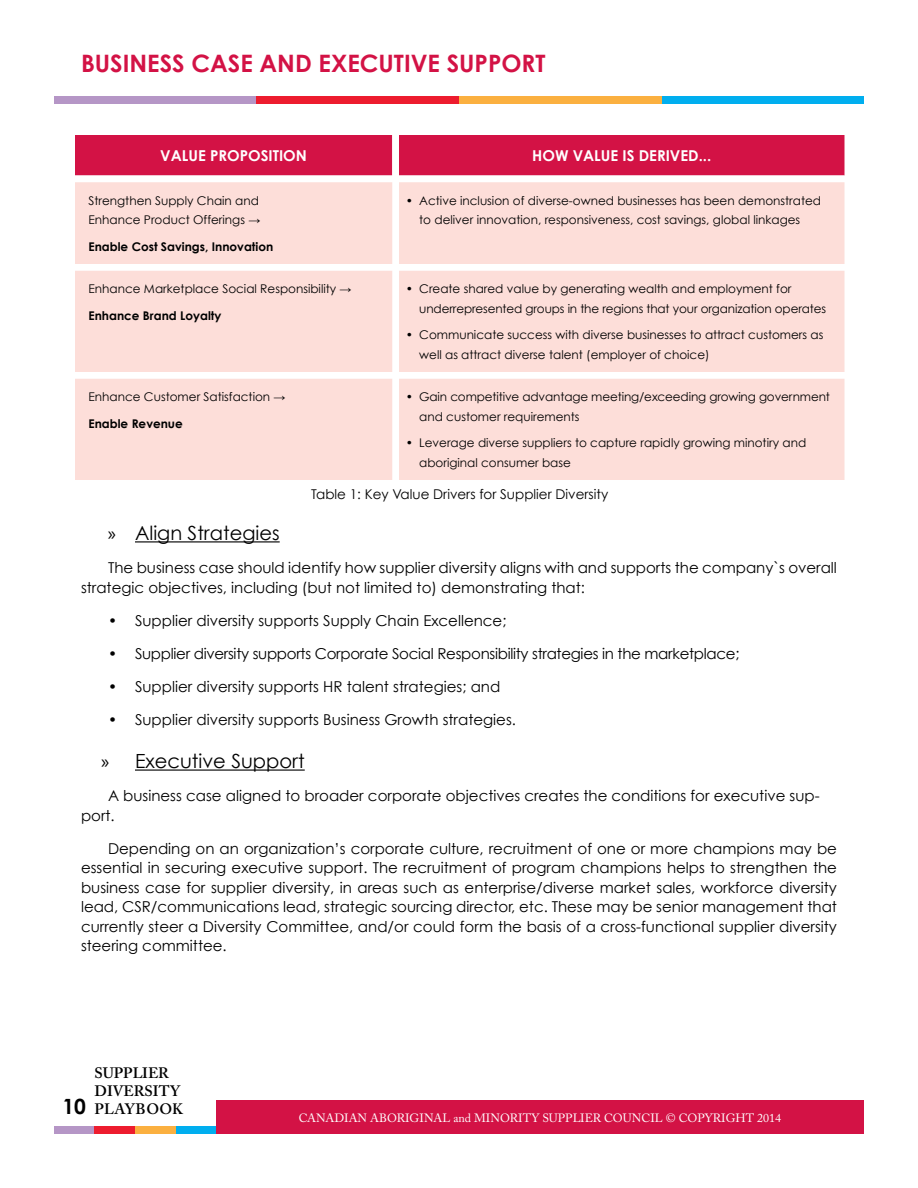
<style>
.page{position:relative;width:918px;height:1188px;background:#fff}
.page>*{position:absolute;margin:0;border:0;box-sizing:border-box;transform-origin:0 0}
.t1{font:700 24px "Century Gothic";color:#d31245}
.t2{font:19.5px "Century Gothic";color:#000}
.t3{font:15px/19.5px "Century Gothic";color:#000}
.t4{font:15px "Century Gothic";letter-spacing:-.02em;color:#000}
.t5{font:700 15px "Century Gothic";color:#fff}
.t6{font:600 15px "Adobe Caslon Pro";color:#000}
.t7{font:13.5px "Century Gothic";color:#000}
.t8{font:12px/19.5px "Century Gothic";color:#000}
.t9{font:12px "Adobe Caslon Pro";color:#fff}
.t10{font:700 12px "Century Gothic";color:#000}
.s1{font-family:"Arial"}
.s2{font-weight:700}
.s3{font-family:"Myriad Pro"}
.s4{font-family:"Century Gothic";font-weight:700;font-size:21px}
</style>
<div class="page">
<div style="left:176px;top:1126px;width:40px;height:8px;background:#00aeef"></div>
<div style="left:135px;top:1126px;width:40px;height:8px;background:#fbb040"></div>
<div style="left:54px;top:1126px;width:40px;height:8px;background:#b596c6"></div>
<div style="left:95px;top:1126px;width:40px;height:8px;background:#ed1c2e"></div>
<div style="left:216px;top:1100px;width:648px;height:34px;background:#d31245"></div>
<div style="left:75px;top:135px;width:769px;height:41px;background:#d31245"></div>
<div style="left:75px;top:182px;width:769px;height:298px;background:#fdded9"></div>
<hr style="left:135px;top:541px;width:145px;height:1px;background:#000">
<hr style="left:135px;top:770px;width:170px;height:1px;background:#000">
<div style="left:662px;top:96px;width:202px;height:8px;background:#00aeef"></div>
<div style="left:459px;top:96px;width:202px;height:8px;background:#fbb040"></div>
<div style="left:54px;top:96px;width:202px;height:8px;background:#b596c6"></div>
<div style="left:257px;top:96px;width:202px;height:8px;background:#ed1c2e"></div>
<h1 class="t1" style="left:81px;top:48px;width:43px">Business</h1>
<h1 class="t1" style="left:191px;top:48px;width:34px">Case</h1>
<h1 class="t1" style="left:260px;top:48px;width:258px">an d Executive Support</h1>
<p class="t5" style="left:160px;top:146px;width:148px">VALU E PROPOSITION</p>
<p class="t5" style="left:532px;top:146px;width:181px">HOW VALU E IS DERIVED...</p>
<p class="t8" style="left:88px;top:190px;width:173px">Strengthen Supply Chain and<br>Enhance Product Offerings <span class="s1">→</span></p>
<p class="t10" style="left:88px;top:239px;width:186px">Enable Cost Savings, Innovation</p>
<p class="t8" style="left:419px;top:190px;width:403px;text-indent:-14px">• Active inclusion of diverse-owned businesses has been demonstrated to deliver innovation, responsiveness, cost savings, global linkages</p>
<p class="t8" style="left:88px;top:276px;width:265px;line-height:26.2px">Enhance Marketplace Social Responsibility <span class="s1">→<br></span><span class="s2">Enhance Brand Loyalty</span></p>
<p class="t8" style="left:419px;top:279px;width:408px;text-indent:-14px">• Create shared value by generating wealth and employment for underrepresented groups in the regions that your organization operates</p>
<p class="t8" style="left:419px;top:325px;width:406px;text-indent:-14px">• Communicate success with diverse businesses to attract customers as well as attract diverse talent (employer of choice)</p>
<p class="t8" style="left:88px;top:384px;width:199px;line-height:26.2px">Enhance Customer Satisfaction <span class="s1">→<br></span><span class="s2">Enable Revenue</span></p>
<p class="t8" style="left:419px;top:387px;width:412px;text-indent:-14px">• Gain competitive advantage meeting/exceeding growing government and customer requirements</p>
<p class="t8" style="left:419px;top:433px;width:388px;text-indent:-14px">• Leverage diverse suppliers to capture rapidly growing minotiry and aboriginal consumer base</p>
<p class="t7" style="left:311px;top:486px;width:299px">Table 1: Key Value Drivers for Supplier Diversity</p>
<h2 class="t2" style="left:108px;top:521px;width:173px"><span class="s3">»</span> Align Strategies</h2>
<p class="t3" style="left:81px;top:558px;width:757px;text-indent:27px">The business case should identify how supplier diversity aligns with and supports the company`s overall strategic objectives, including (but not limited to) demonstrating that:</p>
<p class="t3" style="left:108px;top:610px;width:400px">• Supplier diversity supports Supply Chain Excellence;</p>
<p class="t4" style="left:108px;top:644px;width:633px">• Supplier diversity supports Corporate Social Responsibility strategies in the marketplace;</p>
<p class="t3" style="left:108px;top:676px;width:394px">• Supplier diversity supports HR talent strategies; and</p>
<p class="t3" style="left:108px;top:709px;width:410px">• Supplier diversity supports Business Growth strategies.</p>
<h2 class="t2" style="left:101px;top:749px;width:205px"><span class="s3">»</span> Executive Support</h2>
<p class="t3" style="left:81px;top:786px;width:740px;text-indent:27px">A business case aligned to broader corporate objectives creates the conditions for executive sup&shy;port.</p>
<p class="t3" style="left:81px;top:838px;width:758px;text-align:justify;text-indent:27px">Depending on an organization’s corporate culture, recruitment of one or more champions may be essential in securing executive support. The recruitment of program champions helps to strengthen the business case for supplier diversity, in areas such as enterprise/diverse market sales, workforce diversity lead, CSR/communications lead, strategic sourcing director, etc. These may be senior management that currently steer a Diversity Committee, and/or could form the basis of a cross-functional supplier diversity steering committee.</p>
<p class="t6" style="left:94px;top:1064px;width:76px">SUPPLIER</p>
<p class="t6" style="left:94px;top:1082px;width:87px">DIVERSITY</p>
<p class="t6" style="left:62px;top:1100px;width:122px"><span class="s4">10</span> PLAYBOOK</p>
<p class="t9" style="left:299px;top:1110px;width:484px">CANADIAN ABORIGINAL and MINORITY SUPPLIER COUNCIL © COPYRIGHT 2014</p>
</div>
